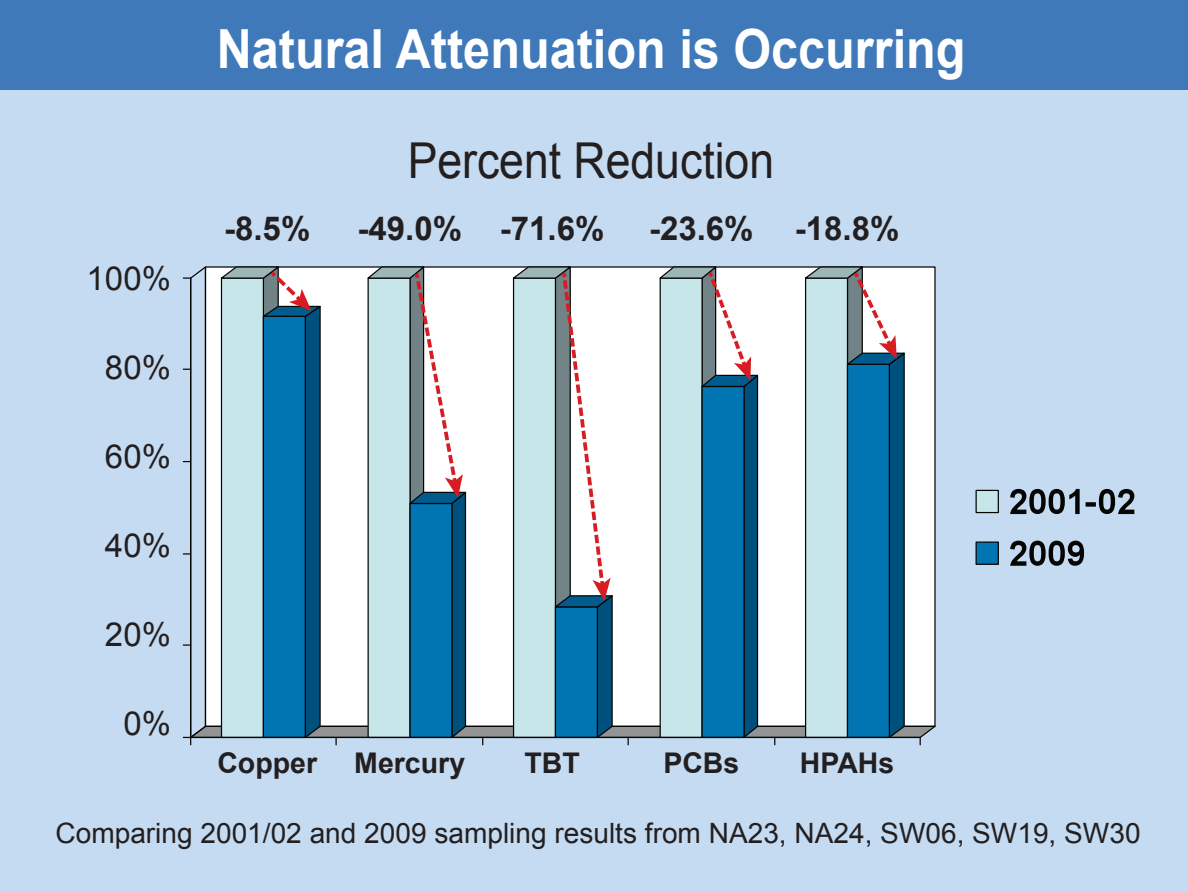
<style>
.page{position:relative;width:1188px;height:891px;background:#fff}
.page>*{position:absolute;margin:0;border:0;box-sizing:border-box;transform-origin:0 0}
.t1{font:700 54px "Arial";color:#fff;scale:.9 1}
.t2{font:49.5px "Arial";color:#231f20;scale:.9 1}
.t3{font:700 33px "Arial";color:#231f20}
.t4{font:33px "Arial";color:#231f20}
.t5{font:700 28.5px "Arial";color:#231f20}
.t6{font:28.05px "Arial";color:#231f20}
</style>
<div class="page">
<div style="left:0;top:1px;width:1188px;height:890px;background:#c5dbf1"></div>
<div style="left:0;top:0;width:1188px;height:89px;background:#3f79b9"></div>
<div style="left:976px;top:490px;width:23px;height:23px;background:#c6e6ea;border:1px solid #050504"></div>
<svg style="left:1010px;top:489px;width:124px;height:25px"></svg>
<div style="left:976px;top:542px;width:23px;height:23px;background:#0075b2;border:1px solid #050504"></div>
<svg style="left:1010px;top:541px;width:74px;height:25px"></svg>
<svg style="left:183px;top:266px;width:753px;height:479px"></svg>
<h1 class="t1" style="left:217px;top:13px;width:834px">Natural Attenuation is Occurring</h1>
<p class="t4" style="left:87px;top:257px;width:86px">100%</p>
<p class="t4" style="left:105px;top:346px;width:68px">80%</p>
<p class="t4" style="left:105px;top:435px;width:68px">60%</p>
<p class="t4" style="left:105px;top:524px;width:68px">40%</p>
<p class="t4" style="left:105px;top:612px;width:68px">20%</p>
<p class="t4" style="left:123px;top:701px;width:49px">0%</p>
<p class="t3" style="left:224px;top:206px;width:88px">-8.5%</p>
<h2 class="t2" style="left:408px;top:128px;width:409px">Percent Reduction</h2>
<p class="t3" style="left:357px;top:206px;width:249px">-49.0% -71.6%</p>
<p class="t3" style="left:649px;top:206px;width:252px">-23.6% -18.8%</p>
<p class="t5" style="left:217px;top:744px;width:101px">Copper</p>
<p class="t5" style="left:354px;top:744px;width:112px">Mercury</p>
<p class="t5" style="left:525px;top:744px;width:57px">TBT</p>
<p class="t5" style="left:663px;top:744px;width:78px">PCBs</p>
<p class="t5" style="left:800px;top:744px;width:96px">HPAHs</p>
<p class="t6" style="left:56px;top:814px;width:1087px">Comparing 2001/02 and 2009 sampling results from NA23, NA24, SW06, SW19, SW30</p>
</div>
